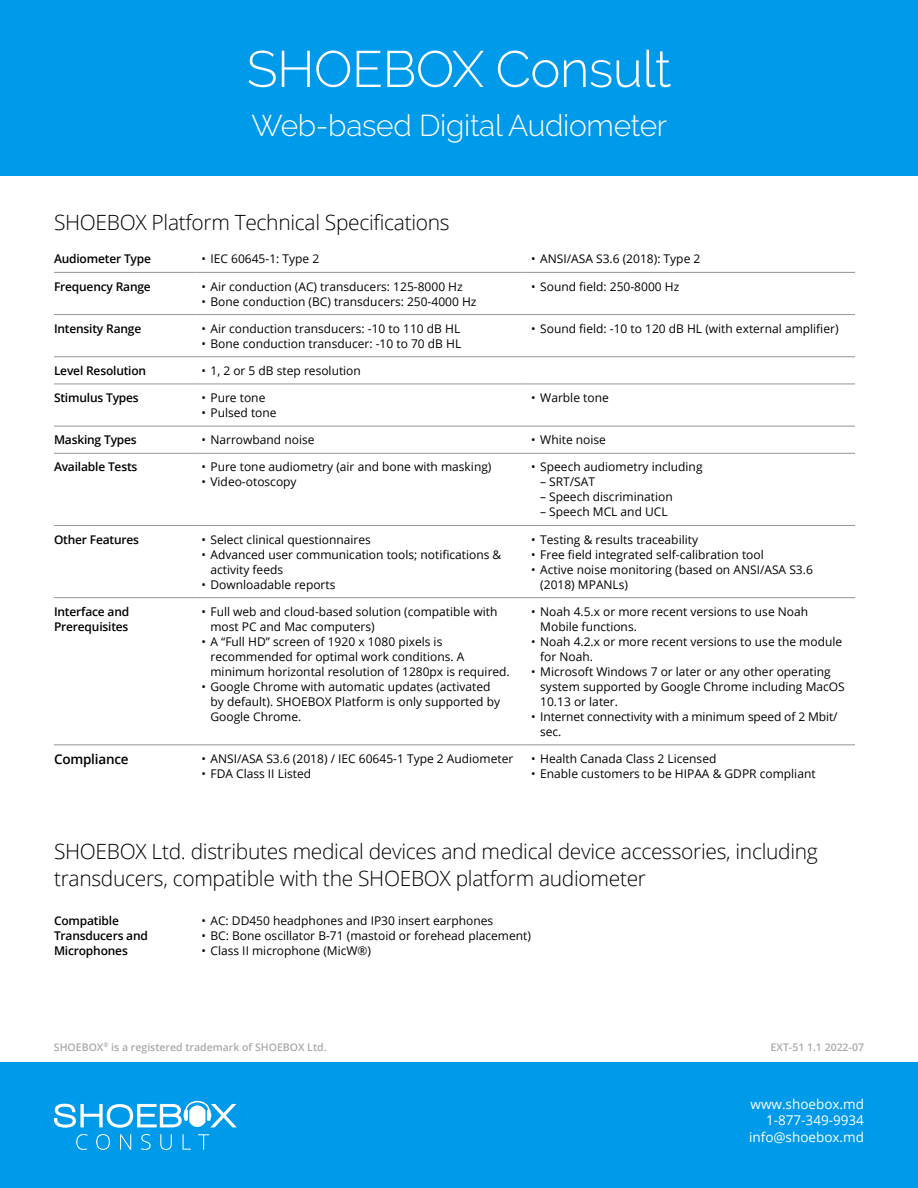
<style>
.page{position:relative;width:918px;height:1188px;background:#fff}
.page>*{position:absolute;margin:0;border:0;box-sizing:border-box;transform-origin:0 0}
.t1{font:300 51px "Raleway";letter-spacing:-.01em;color:#fff}
.t2{font:300 30px "Raleway";letter-spacing:-.01em;color:#fff}
.t3{font:300 21px/27px "Open Sans";letter-spacing:-.015em;color:#000}
.t4{font:13.5px/16.2px "Open Sans";color:#fff;text-align:right}
.t5{font:600 13.5px "Open Sans";letter-spacing:-.015em;color:#000}
.t6{font:12px/15px "Open Sans";color:#000}
.t7{font:600 12px/15px "Open Sans";letter-spacing:-.015em;color:#000}
.t8{font:600 10.5px "Open Sans";color:#a7a9ac}
</style>
<div class="page">
<hr style="left:54px;top:272px;width:141px;height:1px;background:#939598">
<hr style="left:195px;top:272px;width:330px;height:1px;background:#939598">
<hr style="left:525px;top:272px;width:330px;height:1px;background:#939598">
<hr style="left:54px;top:314px;width:141px;height:1px;background:#939598">
<hr style="left:195px;top:314px;width:330px;height:1px;background:#939598">
<hr style="left:525px;top:314px;width:330px;height:1px;background:#939598">
<hr style="left:54px;top:356px;width:141px;height:1px;background:#939598">
<hr style="left:195px;top:356px;width:330px;height:1px;background:#939598">
<hr style="left:525px;top:356px;width:330px;height:1px;background:#939598">
<hr style="left:54px;top:384px;width:141px;height:1px;background:#939598">
<hr style="left:195px;top:384px;width:330px;height:1px;background:#939598">
<hr style="left:525px;top:384px;width:330px;height:1px;background:#939598">
<hr style="left:54px;top:426px;width:141px;height:1px;background:#939598">
<hr style="left:195px;top:426px;width:330px;height:1px;background:#939598">
<hr style="left:525px;top:426px;width:330px;height:1px;background:#939598">
<hr style="left:54px;top:453px;width:141px;height:1px;background:#939598">
<hr style="left:195px;top:453px;width:330px;height:1px;background:#939598">
<hr style="left:525px;top:453px;width:330px;height:1px;background:#939598">
<hr style="left:54px;top:525px;width:141px;height:1px;background:#939598">
<hr style="left:195px;top:525px;width:330px;height:1px;background:#939598">
<hr style="left:525px;top:525px;width:330px;height:1px;background:#939598">
<hr style="left:54px;top:597px;width:141px;height:1px;background:#939598">
<hr style="left:195px;top:597px;width:330px;height:1px;background:#939598">
<hr style="left:525px;top:597px;width:330px;height:1px;background:#939598">
<hr style="left:54px;top:744px;width:141px;height:1px;background:#939598">
<hr style="left:195px;top:744px;width:330px;height:1px;background:#939598">
<hr style="left:525px;top:744px;width:330px;height:1px;background:#939598">
<div style="left:0;top:0;width:918px;height:176px;background:#009aea"></div>
<div style="left:0;top:1063px;width:918px;height:125px;background:#009aea"></div>
<svg style="left:54px;top:1101px;width:183px;height:27px"></svg>
<svg style="left:76px;top:1134px;width:12px;height:16px"></svg>
<svg style="left:96px;top:1134px;width:14px;height:16px"></svg>
<svg style="left:120px;top:1134px;width:11px;height:16px"></svg>
<svg style="left:141px;top:1134px;width:10px;height:16px"></svg>
<svg style="left:160px;top:1134px;width:12px;height:16px"></svg>
<svg style="left:183px;top:1134px;width:8px;height:16px"></svg>
<svg style="left:198px;top:1134px;width:11px;height:16px"></svg>
<h1 class="t1" style="left:247px;top:39px;width:426px">SHOEBOX Consult</h1>
<h2 class="t2" style="left:252px;top:108px;width:417px">Web-based Digital Audiometer</h2>
<h3 class="t3" style="left:54px;top:209px;width:397px">SHOEBOX Platform Technical Specifications</h3>
<p class="t7" style="left:54px;top:251px;width:99px">Audiometer Type</p>
<p class="t6" style="left:201px;top:251px;width:119px">• IEC 60645-1: Type 2</p>
<p class="t6" style="left:531px;top:251px;width:171px">• ANSI/ASA S3.6 (2018): Type 2</p>
<p class="t7" style="left:54px;top:278px;width:98px">Frequency Range</p>
<p class="t6" style="left:201px;top:278px;width:263px">• Air conduction (AC) transducers: 125-8000 Hz</p>
<p class="t6" style="left:201px;top:293px;width:277px">• Bone conduction (BC) transducers: 250-4000 Hz</p>
<p class="t6" style="left:531px;top:278px;width:150px">• Sound field: 250-8000 Hz</p>
<p class="t7" style="left:54px;top:321px;width:89px">Intensity Range</p>
<p class="t6" style="left:201px;top:321px;width:260px">• Air conduction transducers: -10 to 110 dB HL</p>
<p class="t6" style="left:201px;top:336px;width:261px">• Bone conduction transducer: -10 to 70 dB HL</p>
<p class="t7" style="left:54px;top:363px;width:94px">Level Resolution</p>
<p class="t6" style="left:201px;top:363px;width:161px">• 1, 2 or 5 dB step resolution</p>
<p class="t7" style="left:54px;top:390px;width:86px">Stimulus Types</p>
<p class="t6" style="left:201px;top:390px;width:65px">• Pure tone</p>
<p class="t6" style="left:201px;top:405px;width:77px">• Pulsed tone</p>
<p class="t6" style="left:531px;top:321px;width:309px">• Sound field: -10 to 120 dB HL (with external amplifier)</p>
<p class="t6" style="left:531px;top:390px;width:79px">• Warble tone</p>
<p class="t7" style="left:54px;top:432px;width:84px">Masking Types</p>
<p class="t6" style="left:201px;top:432px;width:115px">• Narrowband noise</p>
<p class="t6" style="left:531px;top:432px;width:76px">• White noise</p>
<p class="t7" style="left:54px;top:459px;width:85px">Available Tests</p>
<p class="t6" style="left:201px;top:459px;width:292px">• Pure tone audiometry (air and bone with masking)</p>
<p class="t6" style="left:201px;top:474px;width:97px">• Video-otoscopy</p>
<p class="t6" style="left:531px;top:459px;width:173px">• Speech audiometry including</p>
<p class="t6" style="left:540px;top:474px;width:56px">– SRT/SAT</p>
<p class="t6" style="left:540px;top:489px;width:134px">– Speech discrimination</p>
<p class="t6" style="left:540px;top:504px;width:129px">– Speech MCL and UCL</p>
<p class="t7" style="left:54px;top:532px;width:87px">Other Features</p>
<p class="t6" style="left:201px;top:531px;width:171px">• Select clinical questionnaires</p>
<p class="t6" style="left:210px;top:546px;width:292px;text-indent:-9px">• Advanced user communication tools; notifications &amp; activity feeds</p>
<p class="t6" style="left:201px;top:576px;width:136px">• Downloadable reports</p>
<p class="t7" style="left:54px;top:604px;width:77px">Interface and<br>Prerequisites</p>
<p class="t6" style="left:210px;top:604px;width:288px;text-indent:-9px">• Full web and cloud-based solution (compatible with most PC and Mac computers)</p>
<p class="t6" style="left:210px;top:634px;width:301px;text-indent:-9px">• A “Full HD” screen of 1920 x 1080 pixels is recommended for optimal work conditions. A minimum horizontal resolution of 1280px is required.</p>
<p class="t6" style="left:210px;top:679px;width:291px;text-indent:-9px">• Google Chrome with automatic updates (activated by default). SHOEBOX Platform is only supported by<br>Google Chrome.</p>
<p class="t5" style="left:54px;top:750px;width:76px">Compliance</p>
<p class="t6" style="left:201px;top:751px;width:313px">• ANSI/ASA S3.6 (2018) / IEC 60645-1 Type 2 Audiometer</p>
<p class="t6" style="left:201px;top:766px;width:111px">• FDA Class II Listed</p>
<p class="t6" style="left:531px;top:531px;width:168px">• Testing &amp; results traceability</p>
<p class="t6" style="left:531px;top:546px;width:234px">• Free field integrated self-calibration tool</p>
<p class="t6" style="left:540px;top:561px;width:274px;text-indent:-9px">• Active noise monitoring (based on ANSI/ASA S3.6 (2018) MPANLs)</p>
<p class="t6" style="left:540px;top:604px;width:269px;text-indent:-9px">• Noah 4.5.x or more recent versions to use Noah<br>Mobile functions.</p>
<p class="t6" style="left:540px;top:634px;width:303px;text-indent:-9px">• Noah 4.2.x or more recent versions to use the module for Noah.</p>
<p class="t6" style="left:540px;top:664px;width:306px;text-indent:-9px">• Microsoft Windows 7 or later or any other operating system supported by Google Chrome including MacOS<br>10.13 or later.</p>
<p class="t6" style="left:540px;top:709px;width:299px;text-indent:-9px">• Internet connectivity with a minimum speed of 2 Mbit/ sec.</p>
<p class="t6" style="left:531px;top:751px;width:187px">• Health Canada Class 2 Licensed</p>
<p class="t6" style="left:531px;top:766px;width:286px">• Enable customers to be HIPAA &amp; GDPR compliant</p>
<h3 class="t3" style="left:54px;top:837px;width:765px">SHOEBOX Ltd. distributes medical devices and medical device accessories, including transducers, compatible with the SHOEBOX platform audiometer</h3>
<p class="t7" style="left:54px;top:913px;width:96px">Compatible<br>Transducers and<br>Microphones</p>
<p class="t6" style="left:201px;top:913px;width:293px">• AC: DD450 headphones and IP30 insert earphones</p>
<p class="t6" style="left:201px;top:928px;width:331px">• BC: Bone oscillator B-71 (mastoid or forehead placement)</p>
<p class="t6" style="left:201px;top:943px;width:171px">• Class II microphone (MicW®)</p>
<p class="t8" style="left:54px;top:1040px;width:274px">SHOEBOX<sup>®</sup> is a registered trademark of SHOEBOX Ltd.</p>
<p class="t8" style="left:771px;top:1040px;width:95px">EXT-51 1.1 2022-07</p>
<p class="t4" style="left:749px;top:1096px;width:116px">www.shoebox.md<br>1-877-349-9934 info@shoebox.md</p>
</div>
